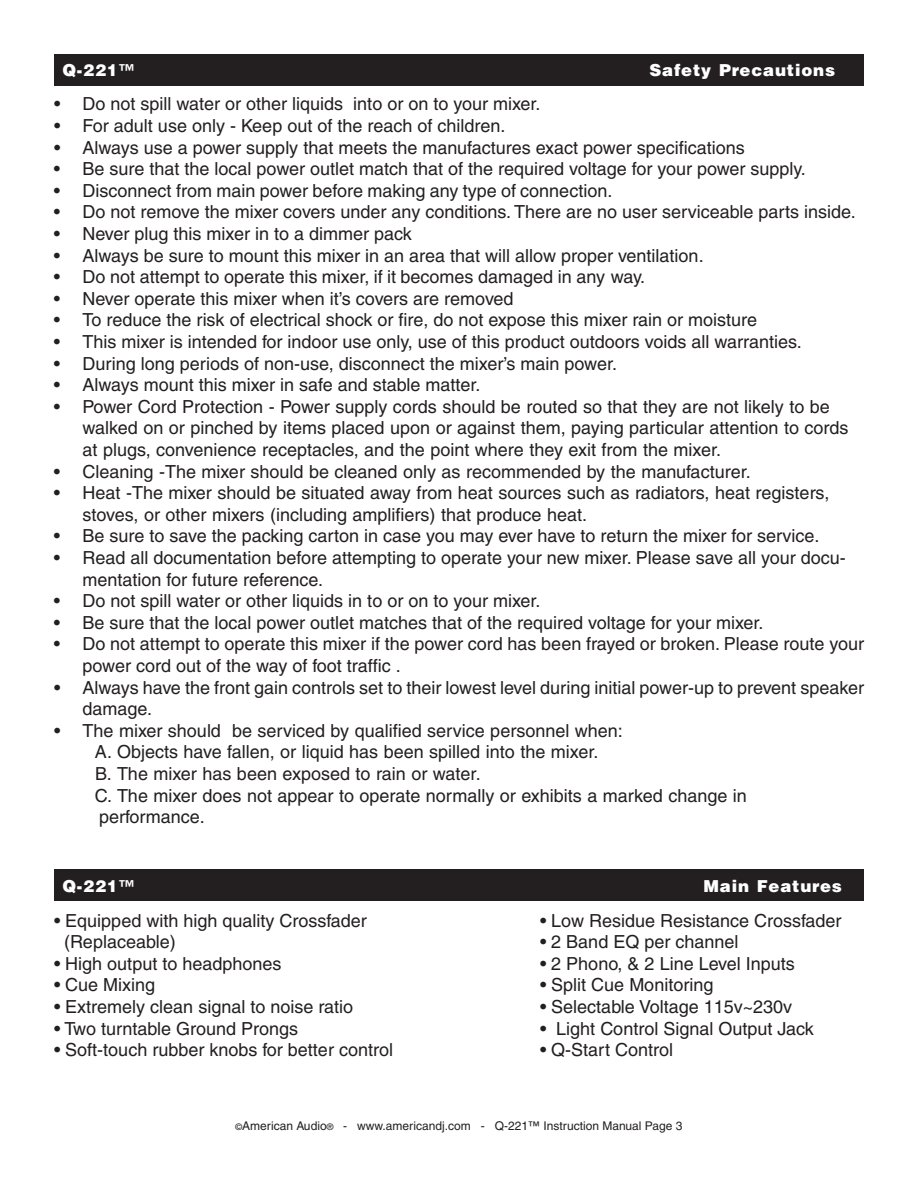
<style>
.page{position:relative;width:918px;height:1188px;background:#fff}
.page>*{position:absolute;margin:0;border:0;box-sizing:border-box;transform-origin:0 0}
.t1{font:18px/21.6px "Helvetica";color:#231f20}
.t2{font:900 16.5px "Helvetica";letter-spacing:.05em;color:#fff}
.t3{font:12px "Helvetica";color:#231f20}
.s1{font-size:9px}
</style>
<div class="page">
<div style="left:54px;top:54px;width:810px;height:32px;background:#231f20"></div>
<div style="left:54px;top:869px;width:810px;height:32px;background:#231f20"></div>
<p class="t2" style="left:62px;top:65px;width:74px">Q-221™</p>
<p class="t2" style="left:649px;top:65px;width:187px">Safety Precautions</p>
<p class="t1" style="left:54px;top:95px;width:488px">• Do not spill water or other liquids into or on to your mixer.</p>
<p class="t1" style="left:54px;top:117px;width:453px">• For adult use only - Keep out of the reach of children.</p>
<p class="t1" style="left:54px;top:138px;width:692px">• Always use a power supply that meets the manufactures exact power specifications</p>
<p class="t1" style="left:54px;top:160px;width:753px">• Be sure that the local power outlet match that of the required voltage for your power supply.</p>
<p class="t1" style="left:54px;top:181px;width:560px">• Disconnect from main power before making any type of connection.</p>
<p class="t1" style="left:54px;top:203px;width:803px">• Do not remove the mixer covers under any conditions. There are no user serviceable parts inside.</p>
<p class="t1" style="left:54px;top:225px;width:359px">• Never plug this mixer in to a dimmer pack</p>
<p class="t1" style="left:54px;top:246px;width:651px">• Always be sure to mount this mixer in an area that will allow proper ventilation.</p>
<p class="t1" style="left:54px;top:268px;width:593px">• Do not attempt to operate this mixer, if it becomes damaged in any way.</p>
<p class="t1" style="left:54px;top:289px;width:461px">• Never operate this mixer when it’s covers are removed</p>
<p class="t1" style="left:54px;top:311px;width:705px">• To reduce the risk of electrical shock or fire, do not expose this mixer rain or moisture</p>
<p class="t1" style="left:54px;top:333px;width:749px">• This mixer is intended for indoor use only, use of this product outdoors voids all warranties.</p>
<p class="t1" style="left:54px;top:354px;width:565px">• During long periods of non-use, disconnect the mixer’s main power.</p>
<p class="t1" style="left:54px;top:376px;width:428px">• Always mount this mixer in safe and stable matter.</p>
<p class="t1" style="left:82px;top:397px;width:768px;text-indent:-28px">• Power Cord Protection - Power supply cords should be routed so that they are not likely to be walked on or pinched by items placed upon or against them, paying particular attention to cords at plugs, convenience receptacles, and the point where they exit from the mixer.</p>
<p class="t1" style="left:54px;top:462px;width:698px">• Cleaning -The mixer should be cleaned only as recommended by the manufacturer.</p>
<p class="t1" style="left:82px;top:484px;width:748px;text-indent:-28px">• Heat -The mixer should be situated away from heat sources such as radiators, heat registers, stoves, or other mixers (including amplifiers) that produce heat.</p>
<p class="t1" style="left:54px;top:527px;width:767px">• Be sure to save the packing carton in case you may ever have to return the mixer for service.</p>
<p class="t1" style="left:82px;top:549px;width:765px;text-indent:-28px">• Read all documentation before attempting to operate your new mixer. Please save all your docu&shy;mentation for future reference.</p>
<p class="t1" style="left:54px;top:592px;width:488px">• Do not spill water or other liquids in to or on to your mixer.</p>
<p class="t1" style="left:54px;top:613px;width:711px">• Be sure that the local power outlet matches that of the required voltage for your mixer.</p>
<p class="t1" style="left:82px;top:635px;width:783px;text-indent:-28px">• Do not attempt to operate this mixer if the power cord has been frayed or broken. Please route your power cord out of the way of foot traffic .</p>
<p class="t1" style="left:82px;top:678px;width:783px;text-indent:-28px">• Always have the front gain controls set to their lowest level during initial power-up to prevent speaker damage.</p>
<p class="t1" style="left:95px;top:721px;width:654px;text-indent:-41px">• The mixer should be serviced by qualified service personnel when:<br>A. Objects have fallen, or liquid has been spilled into the mixer.<br>B. The mixer has been exposed to rain or water.<br>C. The mixer does not appear to operate normally or exhibits a marked change in performance.</p>
<p class="t2" style="left:62px;top:880px;width:74px">Q-221™</p>
<p class="t2" style="left:703px;top:880px;width:140px">Main Features</p>
<p class="t1" style="left:54px;top:911px;width:314px">• Equipped with high quality Crossfader</p>
<p class="t1" style="left:540px;top:911px;width:303px">• Low Residue Resistance Crossfader</p>
<p class="t1" style="left:64px;top:933px;width:113px">(Replaceable)</p>
<p class="t1" style="left:540px;top:933px;width:200px">• 2 Band EQ per channel</p>
<p class="t1" style="left:54px;top:954px;width:229px">• High output to headphones</p>
<p class="t1" style="left:540px;top:954px;width:256px">• 2 Phono, &amp; 2 Line Level Inputs</p>
<p class="t1" style="left:54px;top:976px;width:103px">• Cue Mixing</p>
<p class="t1" style="left:540px;top:976px;width:175px">• Split Cue Monitoring</p>
<p class="t1" style="left:54px;top:998px;width:301px">• Extremely clean signal to noise ratio</p>
<p class="t1" style="left:540px;top:998px;width:254px">• Selectable Voltage 115v~230v</p>
<p class="t1" style="left:54px;top:1019px;width:246px">• Two turntable Ground Prongs</p>
<p class="t1" style="left:540px;top:1019px;width:275px">• Light Control Signal Output Jack</p>
<p class="t1" style="left:54px;top:1041px;width:341px">• Soft-touch rubber knobs for better control</p>
<p class="t1" style="left:540px;top:1041px;width:135px">• Q-Start Control</p>
<p class="t3" style="left:236px;top:1121px;width:448px"><span class="s1">©</span>American Audio<span class="s1">®</span> - www.americandj.com - Q-221™ Instruction Manual Page 3</p>
</div>
